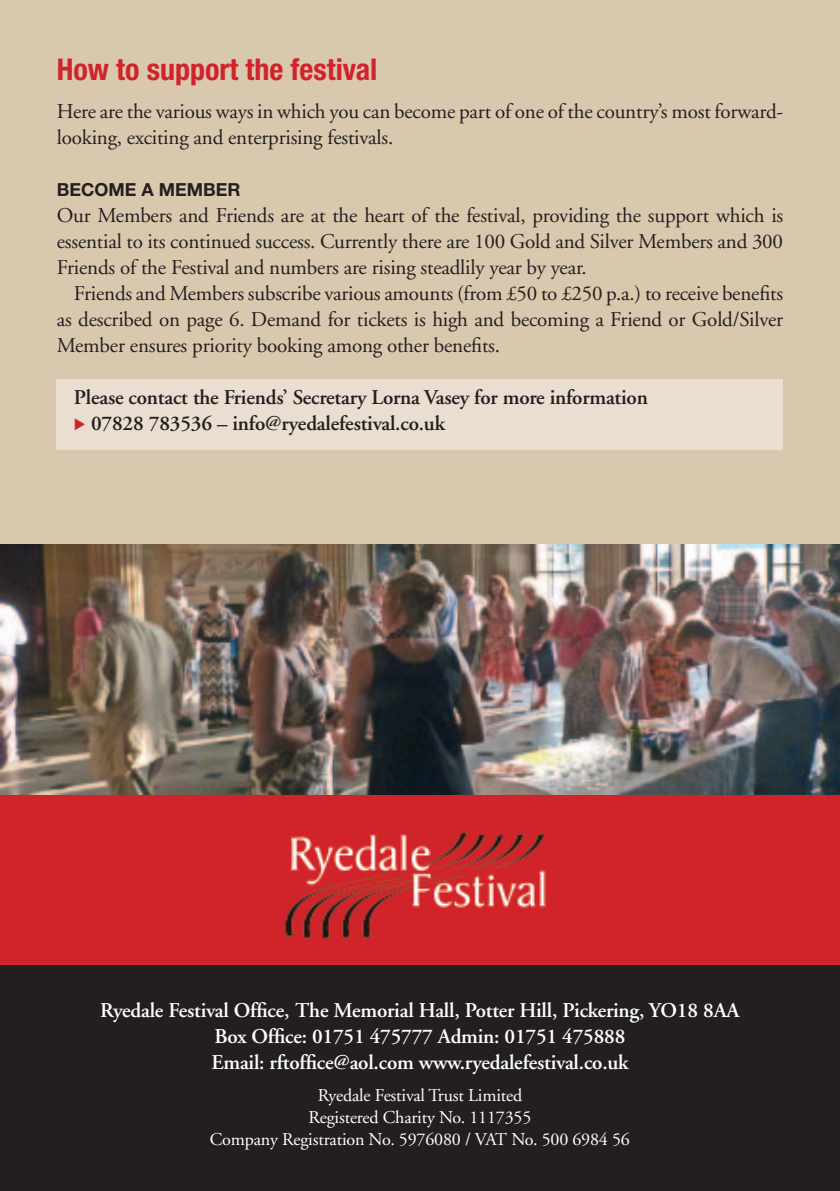
<style>
.page{position:relative;width:840px;height:1191px;background:#fff}
.page>*{position:absolute;margin:0;border:0;box-sizing:border-box;transform-origin:0 0}
.t1{font:700 condensed 30px "Helvetica Neue";color:#d1232a}
.t2{font:21px/26px "Adobe Garamond";letter-spacing:-.01em;color:#231f20;text-align:justify}
.t3{font:600 21px/26px "Adobe Garamond";letter-spacing:-.01em;color:#fff;text-align:center}
.t4{font:600 21px/26px "Adobe Garamond";letter-spacing:-.01em;color:#231f20}
.t5{font:18px/22px "Adobe Garamond";letter-spacing:-.01em;color:#fff;text-align:center}
.t6{font:700 18px "Helvetica Neue";color:#231f20}
.s1{font-family:"Lucida Grande";font-weight:400;font-size:14px;color:#d1232a}
</style>
<div class="page">
<div style="left:0;top:794px;width:839px;height:171px;background:#d1232a"></div>
<div style="left:0;top:965px;width:839px;height:226px;background:#231f20"></div>
<img style="left:284px;top:831px;width:262px;height:109px">
<div style="left:0;top:0;width:839px;height:544px;background:#d8c8ad"></div>
<div style="left:57px;top:378px;width:725px;height:71px;background:#e9ded0"></div>
<img style="left:0;top:544px;width:839px;height:250px">
<h1 class="t1" style="left:57px;top:51px;width:322px">How to support the festival</h1>
<p class="t2" style="left:57px;top:99px;width:727px">Here are the various ways in which you can become part of one of the country’s most forward&shy;looking, exciting and enterprising festivals.</p>
<p class="t6" style="left:57px;top:178px;width:172px">BECOME A MEMBER</p>
<p class="t2" style="left:57px;top:203px;width:727px">Our Members and Friends are at the heart of the festival, providing the support which is essential to its continued success. Currently there are 100 Gold and Silver Members and 300<br>Friends of the Festival and numbers are rising steadlily year by year.</p>
<p class="t2" style="left:57px;top:281px;width:727px;text-indent:17px">Friends and Members subscribe various amounts (from £50 to £250 p.a.) to receive benefits as described on page 6. Demand for tickets is high and becoming a Friend or Gold/Silver Member ensures priority booking among other benefits.</p>
<p class="t4" style="left:74px;top:385px;width:575px">Please contact the Friends’ Secretary Lorna Vasey for more information <span class="s1">▶</span> 07828 783536 – info@ryedalefestival.co.uk</p>
<p class="t3" style="left:100px;top:998px;width:640px">Ryedale Festival Office, The Memorial Hall, Potter Hill, Pickering, YO18 8AA<br>Box Office: 01751 475777 Admin: 01751 475888<br>Email: rftoffice@aol.com www.ryedalefestival.co.uk</p>
<p class="t5" style="left:210px;top:1085px;width:421px">Ryedale Festival Trust Limited<br>Registered Charity No. 1117355<br>Company Registration No. 5976080 / VAT No. 500 6984 56</p>
</div>
